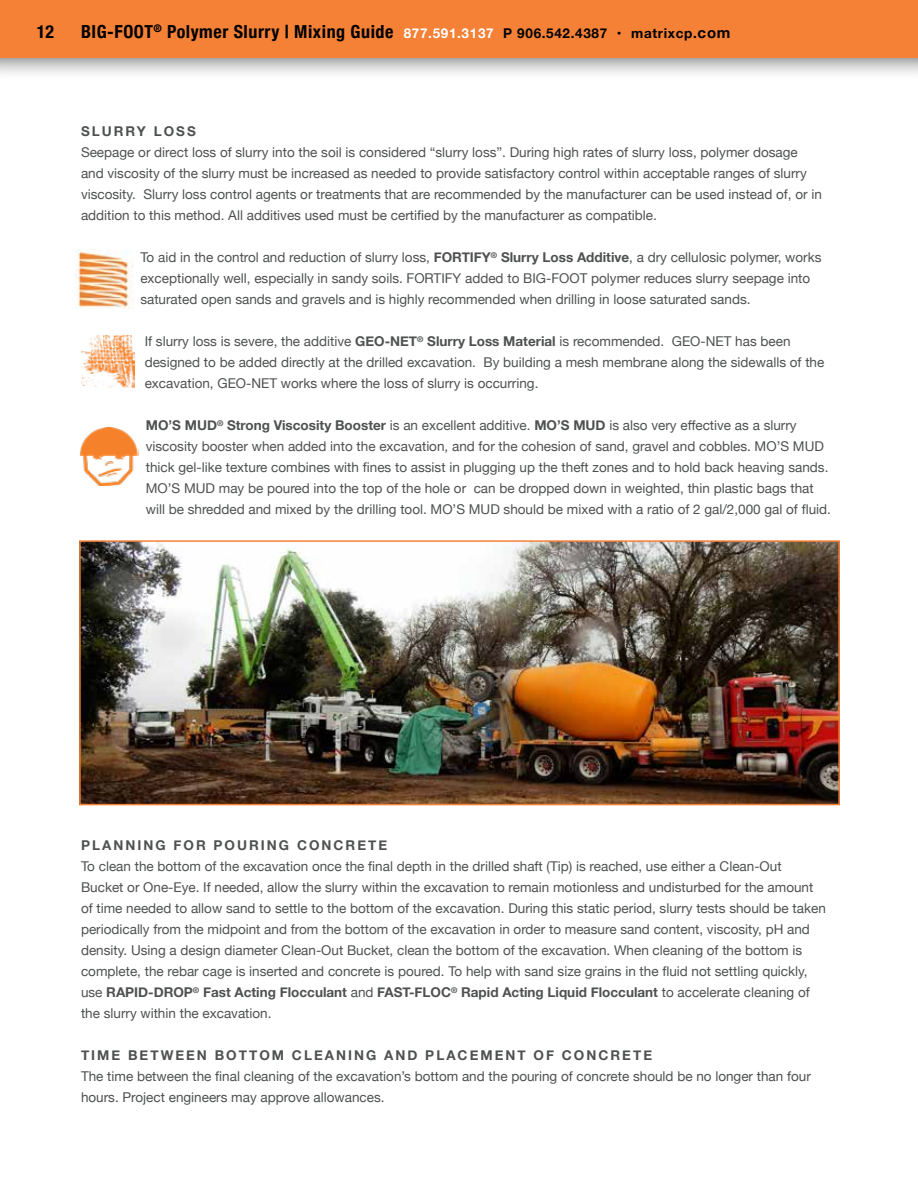
<style>
.page{position:relative;width:918px;height:1188px;background:#fff}
.page>*{position:absolute;margin:0;border:0;box-sizing:border-box;transform-origin:0 0}
.t1{font:700 condensed 18px "Helvetica Neue";letter-spacing:.03em;color:#000}
.t2{font:13.5px/21px "Helvetica Neue";color:#4e5150}
.t3{font:700 13.5px "Helvetica Neue";letter-spacing:.15em;color:#4e5150}
.s1{font-stretch:normal;font-size:13.5px;color:#fff}
.s2{font-stretch:normal;font-size:13.5px}
.s3{font-stretch:normal;font-size:15px}
.s4{font-weight:700}
</style>
<div class="page">
<img style="left:76px;top:249px;width:57px;height:59px">
<img style="left:82px;top:335px;width:52px;height:52px">
<img style="left:80px;top:427px;width:58px;height:59px">
<div style="left:0;top:0;width:918px;height:80px;background:#000;opacity:.75"></div>
<div style="left:0;top:0;width:918px;height:57px;background:#f58137"></div>
<img style="left:82px;top:543px;width:755px;height:259px">
<div style="left:79px;top:540px;width:761px;height:265px;border:2px solid #f58137"></div>
<h1 class="t1" style="left:37px;top:17px;width:19px">12</h1>
<h1 class="t1" style="left:81px;top:17px;width:651px">BIG-FOOT<sup>®</sup> Polymer Slurry | Mixing Guide <span class="s1">877.591.3137</span> <span class="s2">P 906.542.4387 • matrixcp.</span><span class="s3">com</span></h1>
<p class="t3" style="left:81px;top:121px;width:116px">SLURRY LOSS</p>
<p class="t2" style="left:81px;top:143px;width:742px">Seepage or direct loss of slurry into the soil is considered “slurry loss”. During high rates of slurry loss, polymer dosage and viscosity of the slurry must be increased as needed to provide satisfactory control within acceptable ranges of slurry viscosity. Slurry loss control agents or treatments that are recommended by the manufacturer can be used instead of, or in addition to this method. All additives used must be certified by the manufacturer as compatible.</p>
<p class="t2" style="left:140px;top:248px;width:683px">To aid in the control and reduction of slurry loss, <span class="s4">FORTIFY</span><sup>®</sup> <span class="s4">Slurry Loss Additive</span>, a dry cellulosic polymer, works exceptionally well, especially in sandy soils. FORTIFY added to BIG-FOOT polymer reduces slurry seepage into saturated open sands and gravels and is highly recommended when drilling in loose saturated sands.</p>
<p class="t2" style="left:145px;top:332px;width:681px">If slurry loss is severe, the additive <span class="s4">GEO-NET</span><sup>®</sup> <span class="s4">Slurry Loss Material</span> is recommended. GEO-NET has been designed to be added directly at the drilled excavation. By building a mesh membrane along the sidewalls of the excavation, GEO-NET works where the loss of slurry is occurring.</p>
<p class="t2" style="left:146px;top:416px;width:687px"><span class="s4">MO’S MUD</span><sup>®</sup> <span class="s4">Strong Viscosity Booster</span> is an excellent additive. <span class="s4">MO’S MUD</span> is also very effective as a slurry viscosity booster when added into the excavation, and for the cohesion of sand, gravel and cobbles. MO’S MUD thick gel-like texture combines with fines to assist in plugging up the theft zones and to hold back heaving sands.<br>MO’S MUD may be poured into the top of the hole or can be dropped down in weighted, thin plastic bags that will be shredded and mixed by the drilling tool. MO’S MUD should be mixed with a ratio of 2 gal/2,000 gal of fluid.</p>
<p class="t3" style="left:81px;top:835px;width:308px">PLANNING FOR POURING CONCRETE</p>
<p class="t2" style="left:81px;top:857px;width:746px">To clean the bottom of the excavation once the final depth in the drilled shaft (Tip) is reached, use either a Clean-Out Bucket or One-Eye. If needed, allow the slurry within the excavation to remain motionless and undisturbed for the amount of time needed to allow sand to settle to the bottom of the excavation. During this static period, slurry tests should be taken periodically from the midpoint and from the bottom of the excavation in order to measure sand content, viscosity, pH and density. Using a design diameter Clean-Out Bucket, clean the bottom of the excavation. When cleaning of the bottom is complete, the rebar cage is inserted and concrete is poured. To help with sand size grains in the fluid not settling quickly, use <span class="s4">RAPID-DROP</span><sup>®</sup> <span class="s4">Fast Acting Flocculant</span> and <span class="s4">FAST-FLOC</span><sup>®</sup> <span class="s4">Rapid Acting Liquid Flocculant</span> to accelerate cleaning of the slurry within the excavation.</p>
<p class="t3" style="left:81px;top:1045px;width:573px">TIME BETWEEN BOTTOM CLEANING AND PLACEMENT OF CONCRETE</p>
<p class="t2" style="left:81px;top:1067px;width:731px">The time between the final cleaning of the excavation’s bottom and the pouring of concrete should be no longer than four hours. Project engineers may approve allowances.</p>
</div>
